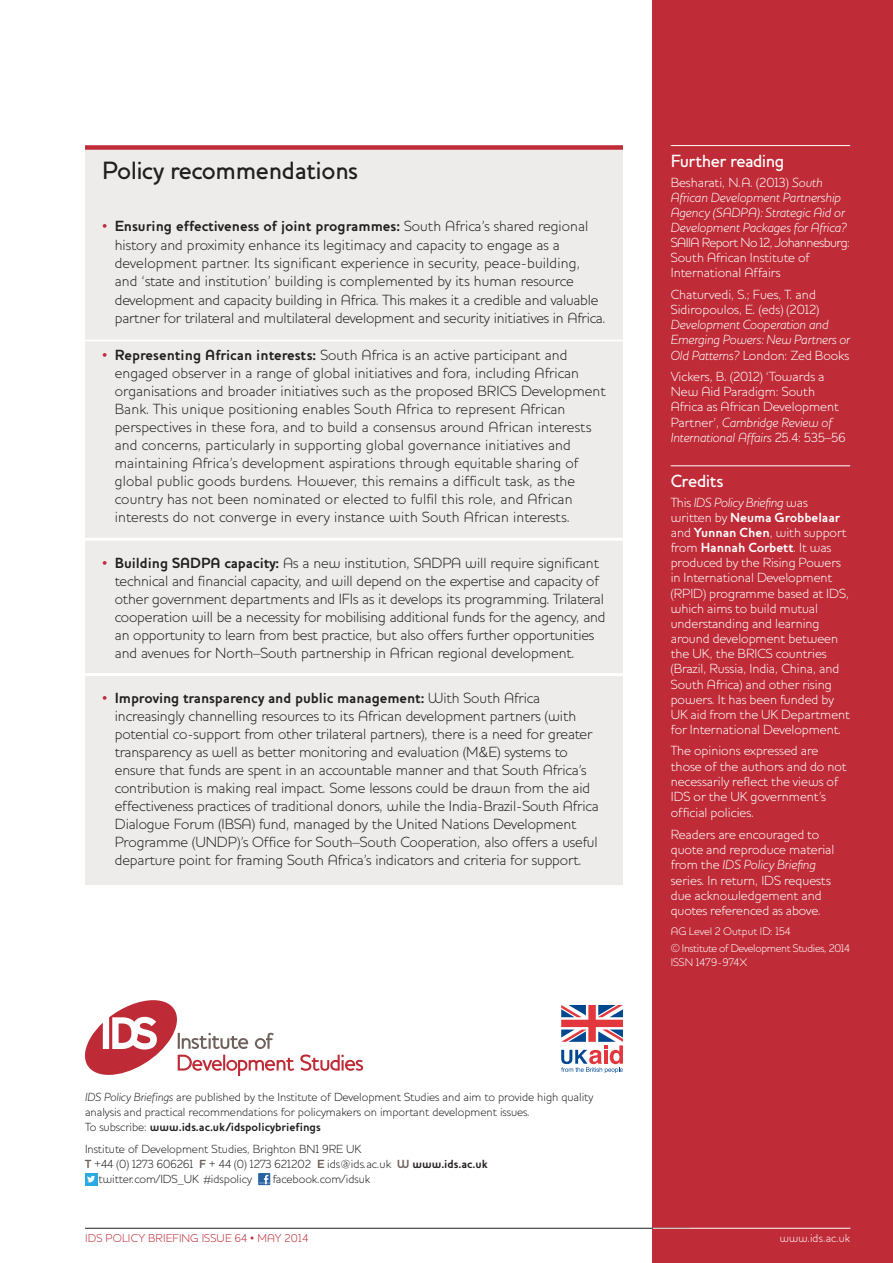
<style>
.page{position:relative;width:893px;height:1263px;background:#fff}
.page>*{position:absolute;margin:0;border:0;box-sizing:border-box;transform-origin:0 0}
.t1{font:500 25.5px "Houschka";letter-spacing:-.01em;color:#231f20}
.t2{font:500 18px "Houschka";letter-spacing:-.025em;color:#fff}
.t3{font:300 15px/18px "Houschka";letter-spacing:-.005em;color:#231f20}
.t4{font:300 13.5px/15.1px "Houschka";color:#fff}
.t5{font:italic 300 13.5px/15.1px "Houschka";color:#fff}
.t6{font:300 12px/15px "Houschka";color:#231f20}
.t7{font:300 11.7px "Houschka";letter-spacing:.015em;color:#bf2b37}
.t8{font:300 11.7px "Houschka";letter-spacing:.01em;color:#fff}
.t9{font:300 11.25px/17.1px "Houschka";letter-spacing:-.025em;color:#fff}
.t10{font:300 11.25px "Houschka";letter-spacing:.02em;color:#fff}
.s1{font-weight:900;color:#bf2b37}
.s2{font-weight:700}
.s3{font-style:italic}
.s4{font-weight:700;color:#6e605a}
.s5{font-style:normal}
</style>
<div class="page">
<div style="left:653px;top:0;width:240px;height:1263px;background:#bf2b37"></div>
<div style="left:85px;top:150px;width:538px;height:735px;background:#eeeceb"></div>
<hr style="left:85px;top:538px;width:538px;height:3px;background:#fff">
<hr style="left:85px;top:673px;width:538px;height:3px;background:#fff">
<div style="left:85px;top:145px;width:538px;height:5px;background:#bf2b37"></div>
<hr style="left:85px;top:340px;width:538px;height:1px;background:#fff">
<hr style="left:85px;top:1228px;width:605px;height:1px;background:#231f20">
<svg style="left:85px;top:1000px;width:209px;height:76px"></svg>
<svg style="left:300px;top:1054px;width:63px;height:17px"></svg>
<div style="left:85px;top:1173px;width:12px;height:12px;background:#2aaae1"></div>
<svg style="left:87px;top:1176px;width:8px;height:6px"></svg>
<svg style="left:258px;top:1173px;width:12px;height:12px"></svg>
<svg style="left:259px;top:1175px;width:10px;height:9px"></svg>
<svg style="left:561px;top:1005px;width:62px;height:68px"></svg>
<hr style="left:653px;top:1228px;width:197px;height:1px;background:#fff">
<hr style="left:671px;top:145px;width:179px;height:1px;background:#fff">
<hr style="left:671px;top:465px;width:179px;height:1px;background:#fff">
<h1 class="t1" style="left:102px;top:156px;width:258px">Policy recommendations</h1>
<p class="t3" style="left:115px;top:217px;width:492px;line-height:18.5px;text-indent:-13px"><span class="s1">•</span> <span class="s2">Ensuring effectiveness of joint programmes:</span> South Africa’s shared regional history and proximity enhance its legitimacy and capacity to engage as a development partner. Its significant experience in security, peace-building, and ‘state and institution’ building is complemented by its human resource development and capacity building in Africa. This makes it a credible and valuable partner for trilateral and multilateral development and security initiatives in Africa.</p>
<p class="t3" style="left:115px;top:346px;width:492px;text-indent:-13px"><span class="s1">•</span> <span class="s2">Representing African interests:</span> South Africa is an active participant and engaged observer in a range of global initiatives and fora, including African organisations and broader initiatives such as the proposed BRICS Development Bank. This unique positioning enables South Africa to represent African perspectives in these fora, and to build a consensus around African interests and concerns, particularly in supporting global governance initiatives and maintaining Africa’s development aspirations through equitable sharing of global public goods burdens. However, this remains a difficult task, as the country has not been nominated or elected to fulfil this role, and African interests do not converge in every instance with South African interests.</p>
<p class="t3" style="left:115px;top:553px;width:492px;text-indent:-13px"><span class="s1">•</span> <span class="s2">Building SADPA capacity:</span> As a new institution, SADPA will require significant technical and financial capacity, and will depend on the expertise and capacity of other government departments and IFIs as it develops its programming. Trilateral cooperation will be a necessity for mobilising additional funds for the agency, and an opportunity to learn from best practice, but also offers further opportunities and avenues for North–South partnership in African regional development.</p>
<p class="t3" style="left:115px;top:689px;width:485px;text-indent:-13px"><span class="s1">•</span> <span class="s2">Improving transparency and public management:</span> With South Africa increasingly channelling resources to its African development partners (with potential co-support from other trilateral partners), there is a need for greater transparency as well as better monitoring and evaluation (M&amp;E) systems to ensure that funds are spent in an accountable manner and that South Africa’s contribution is making real impact. Some lessons could be drawn from the aid effectiveness practices of traditional donors, while the India-Brazil-South Africa Dialogue Forum (IBSA) fund, managed by the United Nations Development Programme (UNDP)’s Office for South–South Cooperation, also offers a useful departure point for framing South Africa’s indicators and criteria for support.</p>
<p class="t6" style="left:85px;top:1090px;width:510px"><span class="s3">IDS Policy Briefings</span> are published by the Institute of Development Studies and aim to provide high quality analysis and practical recommendations for policymakers on important development issues.<br>To subscribe: <span class="s2">www.ids.ac.uk/idspolicybriefings</span></p>
<p class="t6" style="left:85px;top:1141px;width:278px">Institute of Development Studies, Brighton BN1 9RE UK</p>
<p class="t6" style="left:85px;top:1156px;width:404px"><span class="s4">T</span> +44 (0) 1273 606261 <span class="s4">F</span> + 44 (0) 1273 621202 <span class="s4">E</span> ids@ids.ac.uk <span class="s4">W</span> <span class="s2">www.ids.ac.uk</span></p>
<p class="t6" style="left:99px;top:1171px;width:155px">twitter.com/IDS_UK #idspolicy</p>
<p class="t6" style="left:273px;top:1171px;width:99px">facebook.com/idsuk</p>
<p class="t2" style="left:671px;top:150px;width:115px">Further reading</p>
<p class="t5" style="left:671px;top:174px;width:178px"><span class="s5">Besharati, N.A. (2013)</span> South<br>African Development Partnership<br>Agency (SADPA): Strategic Aid or<br>Development Packages for Africa?</p>
<p class="t4" style="left:671px;top:235px;width:181px">SAIIA Report No 12, Johannesburg:<br>South African Institute of<br>International Affairs</p>
<p class="t4" style="left:671px;top:287px;width:150px">Chaturvedi, S.; Fues, T. and<br>Sidiropoulos, E. (eds) (2012)</p>
<p class="t5" style="left:671px;top:317px;width:181px">Development Cooperation and<br>Emerging Powers: New Partners or<br>Old Patterns? <span class="s5">London: Zed Books</span></p>
<p class="t4" style="left:671px;top:369px;width:176px">Vickers, B. (2012) ‘Towards a<br>New Aid Paradigm: South<br>Africa as African Development<br>Partner’, <span class="s3">Cambridge Review of<br>International Affairs</span> 25.4: 535–56</p>
<p class="t2" style="left:671px;top:471px;width:54px">Credits</p>
<p class="t4" style="left:671px;top:495px;width:181px">This <span class="s3">IDS Policy Briefing</span> was written by <span class="s2">Neuma Grobbelaar </span>and <span class="s2">Yunnan Chen</span>, with support from <span class="s2">Hannah Corbett</span>. It was produced by the Rising Powers in International Development (RPID) programme based at IDS, which aims to build mutual understanding and learning around development between the UK, the BRICS countries (Brazil, Russia, India, China, and<br>South Africa) and other rising powers. It has been funded by<br>UK aid from the UK Department for International Development.</p>
<p class="t4" style="left:671px;top:743px;width:177px">The opinions expressed are those of the authors and do not necessarily reflect the views of<br>IDS or the UK government’s official policies.</p>
<p class="t4" style="left:671px;top:826px;width:165px">Readers are encouraged to quote and reproduce material from the <span class="s3">IDS Policy Briefing </span>series. In return, IDS requests due acknowledgement and quotes referenced as above.</p>
<p class="t9" style="left:671px;top:923px;width:181px">AG Level 2 Output ID: 154<br>© Institute of Development Studies, 2014</p>
<p class="t10" style="left:671px;top:956px;width:78px">ISSN 1479-974X</p>
<p class="t7" style="left:85px;top:1231px;width:225px">IDS POLICY BRIEFING ISSUE 64 • MAY 2014</p>
<p class="t8" style="left:780px;top:1231px;width:72px">www.ids.ac.uk</p>
</div>
